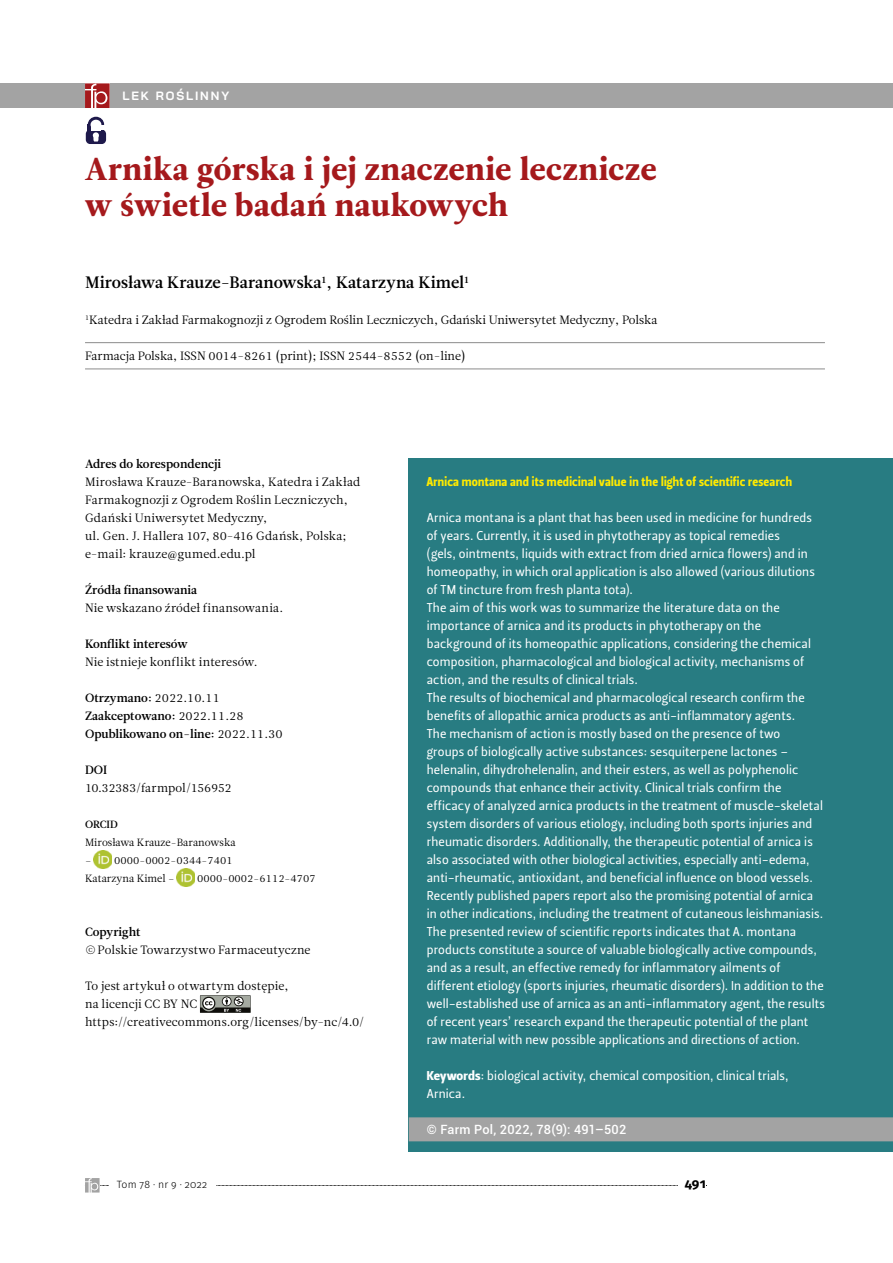
<style>
.page{position:relative;width:893px;height:1263px;background:#fff}
.page>*{position:absolute;margin:0;border:0;box-sizing:border-box;transform-origin:0 0}
.t1{font:31.5px/36px "Leitura News Roman 4";letter-spacing:.02em;color:#a5191c}
.t2{font:16.5px "Leitura News Roman 3";letter-spacing:.005em;color:#000}
.t3{font:700 13.5px "Fira Sans";color:#000}
.t4{font:12.75px/18px "Leitura Sans Grot 2";letter-spacing:.01em;color:#fff}
.t5{font:12.75px "Leitura Sans Grot 4";letter-spacing:.025em;color:#ffea00;scale:.9 1}
.t6{font:500 12.75px "Roboto";letter-spacing:.025em;color:#fff}
.t7{font:12px/18px "Leitura News Roman 1";letter-spacing:.005em;color:#000}
.t8{font:12px/18px "Leitura News Roman 3";color:#000}
.t9{font:12px "Leitura News Roman 1";letter-spacing:-.015em;color:#000}
.t10{font:700 12px "Bai Jamjuree";letter-spacing:.16em;color:#fff}
.t11{font:10.5px/18px "Leitura News Roman 1";color:#000}
.t12{font:300 10.5px "Fira Sans";letter-spacing:.025em;color:#000}
.t13{font:10.5px "Leitura News Roman 3";letter-spacing:-.01em;color:#000}
.s1{font-family:"Leitura News Roman 1"}
.s2{font-family:"Leitura Sans Grot 4"}
</style>
<div class="page">
<div style="left:0;top:83px;width:893px;height:25px;background:#a3a3a3"></div>
<svg style="left:85px;top:83px;width:25px;height:25px"></svg>
<svg style="left:85px;top:1178px;width:622px;height:14px"></svg>
<hr style="left:85px;top:342px;width:740px;height:1px;background:#8b8b8b">
<hr style="left:85px;top:369px;width:740px;height:1px;background:#8b8b8b">
<div style="left:409px;top:459px;width:484px;height:693px;background:#287c82"></div>
<div style="left:409px;top:1117px;width:484px;height:24px;background:#a3a3a3"></div>
<img style="left:94px;top:850px;width:18px;height:18px">
<img style="left:177px;top:868px;width:18px;height:18px">
<svg style="left:200px;top:995px;width:51px;height:18px"></svg>
<svg style="left:85px;top:117px;width:22px;height:27px"></svg>
<svg style="left:88px;top:117px;width:16px;height:15px"></svg>
<div style="left:86px;top:130px;width:20px;height:14px;background:#1e194b;border-radius:4px"></div>
<svg style="left:93px;top:132px;width:6px;height:10px"></svg>
<svg style="left:88px;top:124px;width:16px;height:7px"></svg>
<div style="left:91px;top:120px;width:10px;height:10px;background:#fff;border-radius:50%"></div>
<div style="left:96px;top:125px;width:10px;height:5px;background:#fff"></div>
<div style="left:91px;top:124px;width:9px;height:6px;background:#fff"></div>
<p class="t10" style="left:122px;top:89px;width:108px">LEK ROŚLINNY</p>
<h1 class="t1" style="left:85px;top:151px;width:573px">Arnika górska i jej znaczenie lecznicze w świetle badań naukowych</h1>
<p class="t2" style="left:85px;top:273px;width:386px">Mirosława Krauze-Baranowska<sup>1</sup>, Katarzyna Kimel<sup>1</sup></p>
<p class="t7" style="left:85px;top:311px;width:574px"><sup>1</sup>Katedra i Zakład Farmakognozji z Ogrodem Roślin Leczniczych, Gdański Uniwersytet Medyczny, Polska</p>
<p class="t7" style="left:85px;top:347px;width:382px">Farmacja Polska, ISSN 0014-8261 (print); ISSN 2544-8552 (on-line)</p>
<p class="t8" style="left:85px;top:455px;width:138px">Adres do korespondencji</p>
<p class="t7" style="left:85px;top:473px;width:277px">Mirosława Krauze-Baranowska, Katedra i Zakład Farmakognozji z Ogrodem Roślin Leczniczych, Gdański Uniwersytet Medyczny,<br>ul. Gen. J. Hallera 107, 80-416 Gdańsk, Polska; e-mail: krauze@gumed.edu.pl</p>
<p class="t8" style="left:85px;top:581px;width:114px">Źródła finansowania</p>
<p class="t7" style="left:85px;top:599px;width:200px">Nie wskazano źródeł finansowania.</p>
<p class="t8" style="left:85px;top:635px;width:104px">Konflikt interesów</p>
<p class="t7" style="left:85px;top:653px;width:174px">Nie istnieje konflikt interesów.</p>
<p class="t8" style="left:85px;top:689px;width:199px">Otrzymano: <span class="s1">2022.10.11<br></span>Zaakceptowano: <span class="s1">2022.11.28<br></span>Opublikowano on-line: <span class="s1">2022.11.30</span></p>
<p class="t8" style="left:85px;top:761px;width:24px">DOI</p>
<p class="t9" style="left:85px;top:781px;width:148px">10.32383/farmpol/156952</p>
<p class="t13" style="left:85px;top:818px;width:34px">ORCID</p>
<p class="t11" style="left:85px;top:834px;width:152px">Mirosława Krauze-Baranowska</p>
<p class="t11" style="left:85px;top:852px;width:149px">– 0000-0002-0344-7401<br>Katarzyna Kimel –</p>
<p class="t11" style="left:197px;top:870px;width:120px">0000-0002-6112-4707</p>
<p class="t8" style="left:85px;top:923px;width:57px">Copyright</p>
<p class="t7" style="left:85px;top:941px;width:227px">©Polskie Towarzystwo Farmaceutyczne</p>
<p class="t7" style="left:85px;top:977px;width:281px">To jest artykuł o otwartym dostępie,<br>na licencji CC BY NC https://creativecommons.org/licenses/by-nc/4.0/</p>
<p class="t5" style="left:427px;top:474px;width:407px">Arnica montana and its medicinal value in the light of scientific research</p>
<p class="t4" style="left:427px;top:509px;width:400px">Arnica montana is a plant that has been used in medicine for hundreds of years. Currently, it is used in phytotherapy as topical remedies<br>(gels, ointments, liquids with extract from dried arnica flowers) and in homeopathy, in which oral application is also allowed (various dilutions of TM tincture from fresh planta tota).<br>The aim of this work was to summarize the literature data on the importance of arnica and its products in phytotherapy on the background of its homeopathic applications, considering the chemical composition, pharmacological and biological activity, mechanisms of action, and the results of clinical trials.<br>The results of biochemical and pharmacological research confirm the benefits of allopathic arnica products as anti-inflammatory agents.<br>The mechanism of action is mostly based on the presence of two<br>groups of biologically active substances: sesquiterpene lactones – helenalin, dihydrohelenalin, and their esters, as well as polyphenolic compounds that enhance their activity. Clinical trials confirm the efficacy of analyzed arnica products in the treatment of muscle-skeletal system disorders of various etiology, including both sports injuries and rheumatic disorders. Additionally, the therapeutic potential of arnica is also associated with other biological activities, especially anti-edema, anti-rheumatic, antioxidant, and beneficial influence on blood vessels.<br>Recently published papers report also the promising potential of arnica in other indications, including the treatment of cutaneous leishmaniasis.<br>The presented review of scientific reports indicates that A. montana products constitute a source of valuable biologically active compounds, and as a result, an effective remedy for inflammatory ailments of different etiology (sports injuries, rheumatic disorders). In addition to the well-established use of arnica as an anti-inflammatory agent, the results of recent years’ research expand the therapeutic potential of the plant raw material with new possible applications and directions of action.</p>
<p class="t4" style="left:427px;top:1067px;width:363px"><span class="s2">Keywords</span>: biological activity, chemical composition, clinical trials,<br>Arnica.</p>
<p class="t6" style="left:427px;top:1121px;width:201px">© Farm Pol, 2022, 78(9): 491–502</p>
<p class="t12" style="left:117px;top:1177px;width:92px">Tom 78 · nr 9 · 2022</p>
<p class="t3" style="left:685px;top:1172px;width:23px">491</p>
</div>
